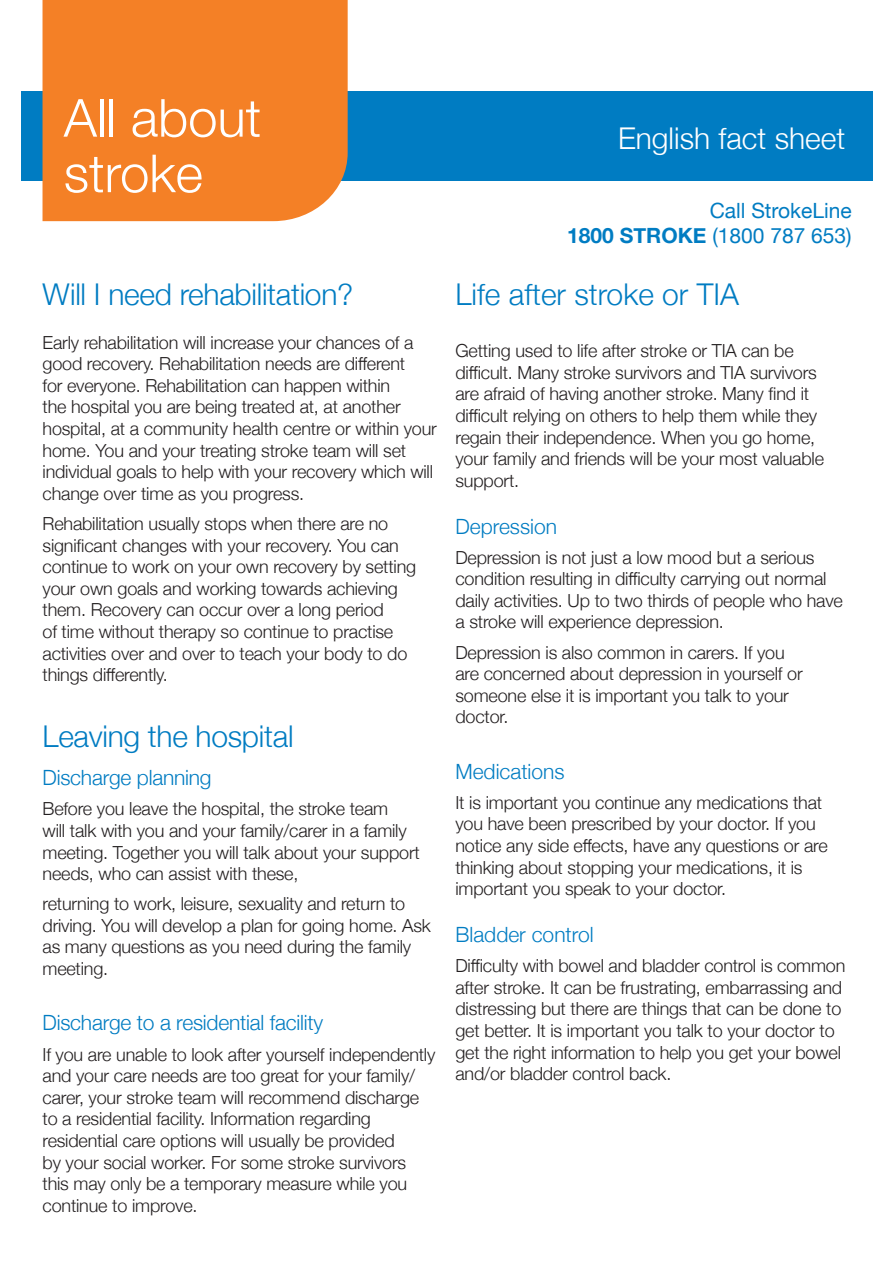
<style>
.page{position:relative;width:893px;height:1263px;background:#fff}
.page>*{position:absolute;margin:0;border:0;box-sizing:border-box;transform-origin:0 0}
.t1{font:300 52.5px/55.5px "Helvetica Neue";color:#fff}
.Heading_blue_20{font:300 30px "Helvetica Neue";letter-spacing:-.01em;color:#007cc2}
.t2{font:300 30px "Helvetica Neue";color:#fff}
.Sub_head_blue_14{font:300 21px "Helvetica Neue";letter-spacing:-.01em;color:#007cc2}
.t3{font:21px/25.2px "Helvetica Neue";color:#007cc2;text-align:right}
.Body{font:300 18px/21.6px "Helvetica Neue";letter-spacing:-.01em;color:#231f20}
.s1{font-weight:700}
</style>
<div class="page">
<div style="left:21px;top:91px;width:852px;height:90px;background:#007cc2"></div>
<div style="left:43px;top:0;width:305px;height:221px;background:#f48026"></div>
<h1 class="t1" style="left:64px;top:87px;width:199px">All about stroke</h1>
<p class="Heading_blue_20" style="left:43px;top:270px;width:312px">Will I need rehabilitation?</p>
<p class="Body" style="left:43px;top:330px;width:396px">Early rehabilitation will increase your chances of a good recovery. Rehabilitation needs are different<br>for everyone. Rehabilitation can happen within<br>the hospital you are being treated at, at another hospital, at a community health centre or within your home. You and your treating stroke team will set individual goals to help with your recovery which will change over time as you progress.</p>
<p class="Body" style="left:43px;top:512px;width:375px">Rehabilitation usually stops when there are no significant changes with your recovery. You can continue to work on your own recovery by setting your own goals and working towards achieving them. Recovery can occur over a long period<br>of time without therapy so continue to practise activities over and over to teach your body to do things differently.</p>
<p class="Heading_blue_20" style="left:43px;top:712px;width:253px">Leaving the hospital</p>
<p class="Sub_head_blue_14" style="left:43px;top:761px;width:171px">Discharge planning</p>
<p class="Body" style="left:43px;top:797px;width:379px">Before you leave the hospital, the stroke team<br>will talk with you and your family/carer in a family meeting. Together you will talk about your support needs, who can assist with these,</p>
<p class="Body" style="left:43px;top:892px;width:390px">returning to work, leisure, sexuality and return to driving. You will develop a plan for going home. Ask as many questions as you need during the family meeting.</p>
<p class="Sub_head_blue_14" style="left:43px;top:1006px;width:282px">Discharge to a residential facility</p>
<p class="Body" style="left:43px;top:1042px;width:394px">If you are unable to look after yourself independently and your care needs are too great for your family/ carer, your stroke team will recommend discharge to a residential facility. Information regarding residential care options will usually be provided<br>by your social worker. For some stroke survivors this may only be a temporary measure while you continue to improve.</p>
<h2 class="t2" style="left:618px;top:114px;width:229px">English fact sheet</h2>
<p class="t3" style="left:567px;top:199px;width:286px">Call StrokeLine<br><span class="s1">1800 STROKE</span> (1800 787 653)</p>
<p class="Heading_blue_20" style="left:455px;top:270px;width:285px">Life after stroke or TIA</p>
<p class="Body" style="left:455px;top:339px;width:370px">Getting used to life after stroke or TIA can be difficult. Many stroke survivors and TIA survivors are afraid of having another stroke. Many find it difficult relying on others to help them while they regain their independence. When you go home, your family and friends will be your most valuable support.</p>
<p class="Sub_head_blue_14" style="left:455px;top:509px;width:103px">Depression</p>
<p class="Body" style="left:455px;top:545px;width:389px">Depression is not just a low mood but a serious condition resulting in difficulty carrying out normal daily activities. Up to two thirds of people who have a stroke will experience depression.</p>
<p class="Body" style="left:455px;top:640px;width:349px">Depression is also common in carers. If you are concerned about depression in yourself or someone else it is important you talk to your doctor.</p>
<p class="Sub_head_blue_14" style="left:455px;top:754px;width:111px">Medications</p>
<p class="Body" style="left:455px;top:790px;width:374px">It is important you continue any medications that you have been prescribed by your doctor. If you notice any side effects, have any questions or are thinking about stopping your medications, it is important you speak to your doctor.</p>
<p class="Sub_head_blue_14" style="left:455px;top:917px;width:140px">Bladder control</p>
<p class="Body" style="left:455px;top:954px;width:391px">Difficulty with bowel and bladder control is common after stroke. It can be frustrating, embarrassing and distressing but there are things that can be done to get better. It is important you talk to your doctor to get the right information to help you get your bowel and/or bladder control back.</p>
</div>
